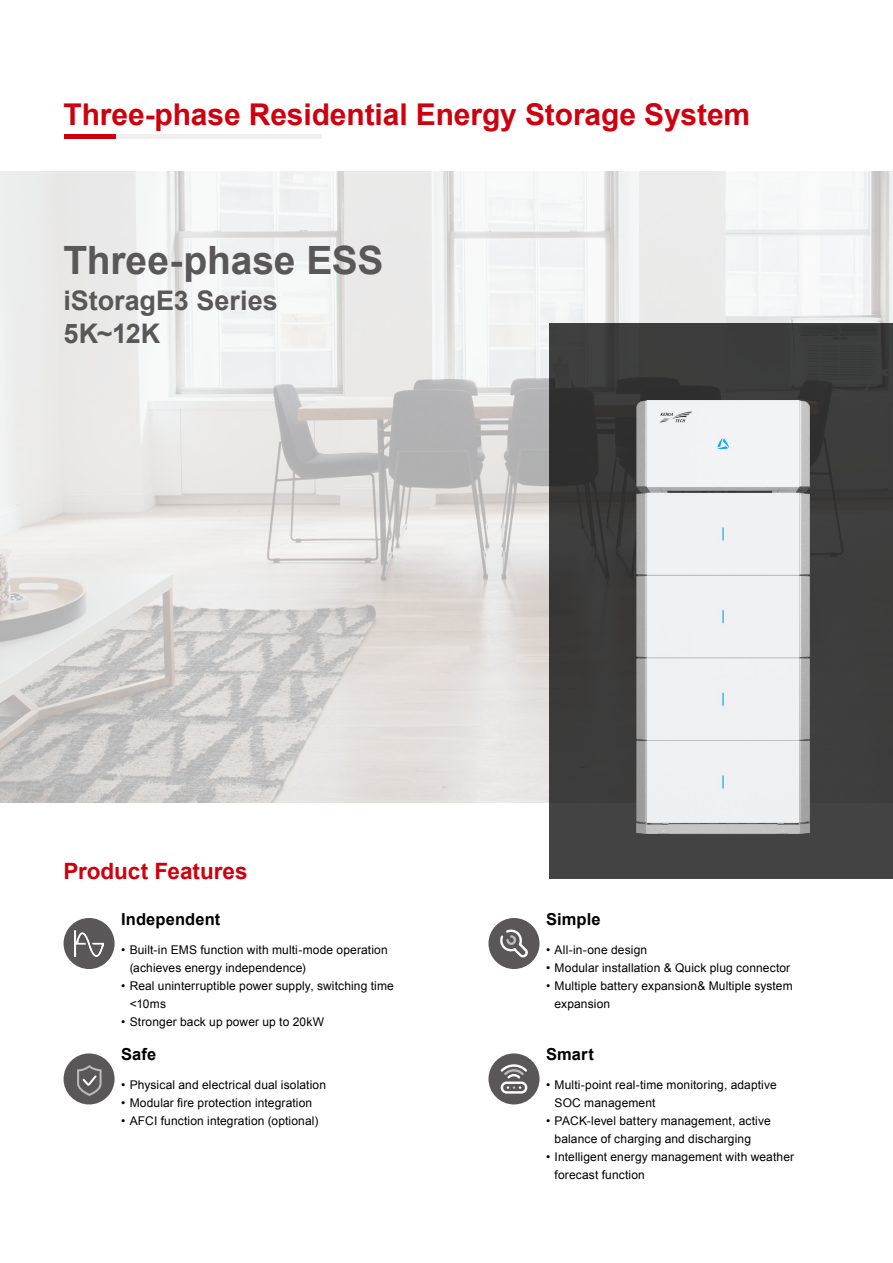
<style>
.page{position:relative;width:893px;height:1263px;background:#fff}
.page>*{position:absolute;margin:0;border:0;box-sizing:border-box;transform-origin:0 0}
.t1{font:700 39px "Arial";letter-spacing:-.005em;color:#595757}
.t2{font:700 30px "Arial";letter-spacing:-.005em;color:#cf000e}
.t3{font:700 27px/32.4px "Arial";color:#595757}
.t4{font:700 22.5px "Arial";color:#cf000e}
.t5{font:700 16.5px "Arial";letter-spacing:.005em;color:#000}
.t6{font:12px/18px "Arial";letter-spacing:.01em;color:#000}
</style>
<div class="page">
<hr style="left:64px;top:134px;width:52px;height:4px;background:#cf000e">
<hr style="left:116px;top:134px;width:206px;height:4px;background:#efefef">
<img style="left:0;top:171px;width:893px;height:631px">
<div style="left:549px;top:323px;width:344px;height:556px;background:linear-gradient(to bottom,#383737,#424242)"></div>
<img style="left:636px;top:401px;width:173px;height:432px">
<div style="left:488px;top:918px;width:51px;height:51px;background:#595757;border-radius:50%"></div>
<div style="left:64px;top:1053px;width:51px;height:51px;background:#595757;border-radius:50%"></div>
<div style="left:64px;top:918px;width:51px;height:51px;background:#595757;border-radius:50%"></div>
<svg style="left:77px;top:1065px;width:25px;height:31px"></svg>
<div style="left:488px;top:1053px;width:51px;height:51px;background:#595757;border-radius:50%"></div>
<svg style="left:500px;top:929px;width:28px;height:29px"></svg>
<svg style="left:501px;top:1064px;width:26px;height:29px"></svg>
<img style="left:75px;top:930px;width:28px;height:27px">
<h2 class="t2" style="left:64px;top:94px;width:688px">Three-phase Residential Energy Storage System</h2>
<h1 class="t1" style="left:64px;top:234px;width:322px">Three-phase ESS</h1>
<h3 class="t3" style="left:64px;top:285px;width:216px">iStoragE3 Series<br>5K~12K</h3>
<h3 class="t4" style="left:64px;top:856px;width:186px">Product Features</h3>
<h3 class="t5" style="left:121px;top:908px;width:101px">Independent</h3>
<p class="t6" style="left:130px;top:941px;width:260px;text-indent:-9px">• Built-in EMS function with multi-mode operation (achieves energy independence)</p>
<p class="t6" style="left:130px;top:977px;width:266px;text-indent:-9px">• Real uninterruptible power supply, switching time &lt;10ms</p>
<p class="t6" style="left:121px;top:1013px;width:204px">• Stronger back up power up to 20kW</p>
<h3 class="t5" style="left:121px;top:1043px;width:37px">Safe</h3>
<p class="t6" style="left:121px;top:1076px;width:206px">• Physical and electrical dual isolation</p>
<p class="t6" style="left:121px;top:1094px;width:193px">• Modular fire protection integration</p>
<p class="t6" style="left:121px;top:1112px;width:199px">• AFCI function integration (optional)</p>
<h3 class="t5" style="left:546px;top:908px;width:56px">Simple</h3>
<p class="t6" style="left:546px;top:941px;width:103px">• All-in-one design</p>
<p class="t6" style="left:546px;top:959px;width:246px">• Modular installation &amp; Quick plug connector</p>
<p class="t6" style="left:555px;top:977px;width:240px;text-indent:-9px">• Multiple battery expansion&amp; Multiple system expansion</p>
<h3 class="t5" style="left:546px;top:1043px;width:49px">Smart</h3>
<p class="t6" style="left:555px;top:1076px;width:224px;text-indent:-9px">• Multi-point real-time monitoring, adaptive<br>SOC management</p>
<p class="t6" style="left:555px;top:1112px;width:218px;text-indent:-9px">• PACK-level battery management, active balance of charging and discharging</p>
<p class="t6" style="left:555px;top:1148px;width:241px;text-indent:-9px">• Intelligent energy management with weather forecast function</p>
</div>
